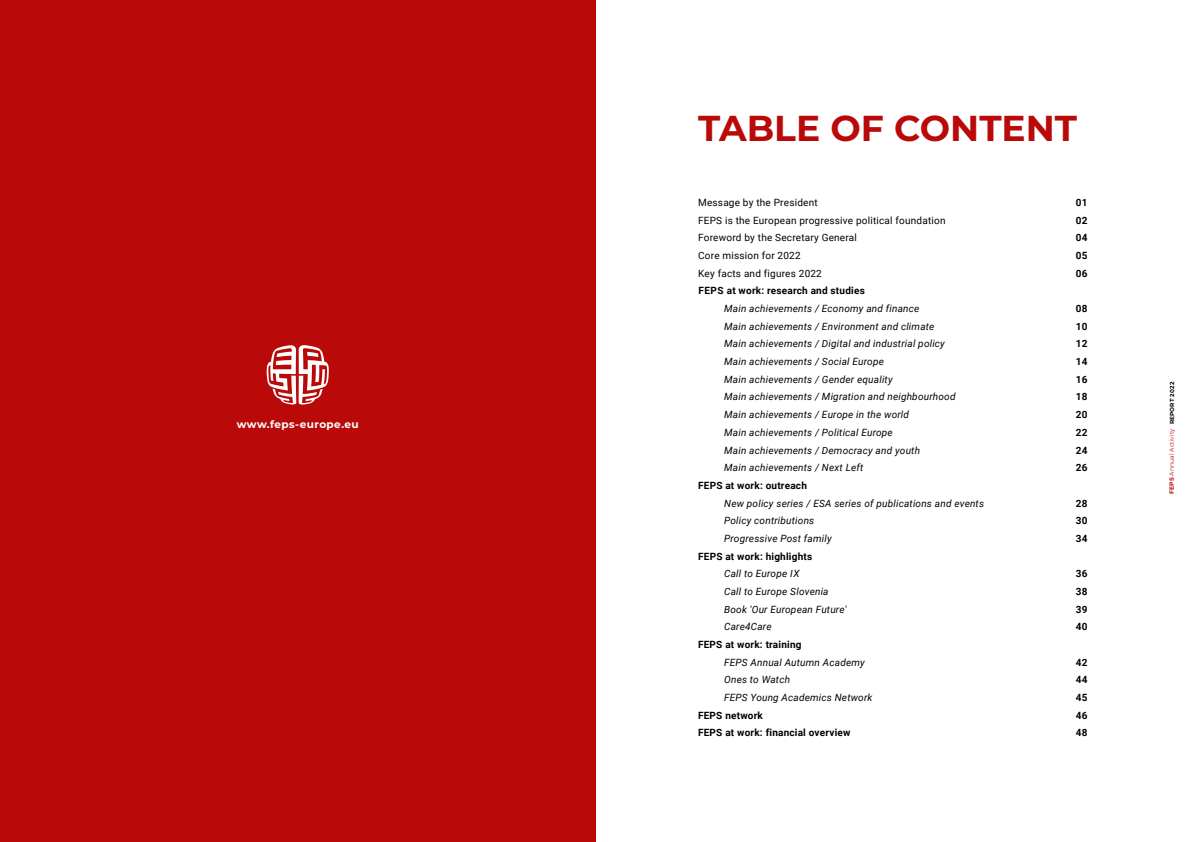
<style>
.page{position:relative;width:1191px;height:842px;background:#fff}
.page>*{position:absolute;margin:0;border:0;box-sizing:border-box;transform-origin:0 0}
.t1{font:700 36px "Montserrat";color:#ba0909}
.t2{font:700 10.5px "Montserrat";letter-spacing:.04em;color:#fff}
.t3{font:italic 10px "Roboto";letter-spacing:.02em;color:#000}
.t4{font:700 10px "Roboto";letter-spacing:.02em;color:#000}
.t5{font:10px "Roboto";letter-spacing:.02em;color:#000}
.t6{font:6px "Montserrat";letter-spacing:.02em;color:#ba0909}
.t7{font:700 5.8px "Montserrat";letter-spacing:.03em;color:#000}
.s1{font-weight:700}
</style>
<div class="page">
<div style="left:0;top:0;width:596px;height:842px;background:#ba0909"></div>
<svg style="left:267px;top:345px;width:62px;height:60px"></svg>
<p class="t2" style="left:237px;top:416px;width:123px">www.feps-europe.eu</p>
<h1 class="t1" style="left:698px;top:102px;width:380px">TABLE OF CONTENT</h1>
<p class="t5" style="left:698px;top:196px;width:121px">Message by the President</p>
<p class="t4" style="left:1076px;top:196px;width:13px">01</p>
<p class="t5" style="left:698px;top:213px;width:249px">FEPS is the European progressive political foundation</p>
<p class="t4" style="left:1076px;top:213px;width:13px">02</p>
<p class="t5" style="left:698px;top:231px;width:160px">Foreword by the Secretary General</p>
<p class="t4" style="left:1076px;top:231px;width:13px">04</p>
<p class="t5" style="left:698px;top:249px;width:104px">Core mission for 2022</p>
<p class="t4" style="left:1076px;top:249px;width:13px">05</p>
<p class="t5" style="left:698px;top:266px;width:125px">Key facts and figures 2022</p>
<p class="t4" style="left:1076px;top:266px;width:13px">06</p>
<p class="t4" style="left:698px;top:284px;width:168px">FEPS at work: research and studies</p>
<p class="t3" style="left:724px;top:302px;width:197px">Main achievements / Economy and finance</p>
<p class="t4" style="left:1076px;top:302px;width:13px">08</p>
<p class="t3" style="left:724px;top:319px;width:212px">Main achievements / Environment and climate</p>
<p class="t4" style="left:1076px;top:319px;width:13px">10</p>
<p class="t3" style="left:724px;top:337px;width:222px">Main achievements / Digital and industrial policy</p>
<p class="t4" style="left:1076px;top:337px;width:13px">12</p>
<p class="t3" style="left:724px;top:355px;width:161px">Main achievements / Social Europe</p>
<p class="t4" style="left:1076px;top:355px;width:13px">14</p>
<p class="t3" style="left:724px;top:372px;width:170px">Main achievements / Gender equality</p>
<p class="t4" style="left:1076px;top:372px;width:13px">16</p>
<p class="t3" style="left:724px;top:390px;width:233px">Main achievements / Migration and neighbourhood</p>
<p class="t4" style="left:1076px;top:390px;width:13px">18</p>
<p class="t3" style="left:724px;top:408px;width:186px">Main achievements / Europe in the world</p>
<p class="t4" style="left:1076px;top:408px;width:13px">20</p>
<p class="t3" style="left:724px;top:425px;width:170px">Main achievements / Political Europe</p>
<p class="t4" style="left:1076px;top:425px;width:13px">22</p>
<p class="t3" style="left:724px;top:443px;width:197px">Main achievements / Democracy and youth</p>
<p class="t4" style="left:1076px;top:443px;width:13px">24</p>
<p class="t3" style="left:724px;top:461px;width:141px">Main achievements / Next Left</p>
<p class="t4" style="left:1076px;top:461px;width:13px">26</p>
<p class="t4" style="left:698px;top:478px;width:110px">FEPS at work: outreach</p>
<p class="t3" style="left:724px;top:496px;width:261px">New policy series / ESA series of publications and events</p>
<p class="t4" style="left:1076px;top:496px;width:13px">28</p>
<p class="t3" style="left:724px;top:514px;width:92px">Policy contributions</p>
<p class="t4" style="left:1076px;top:514px;width:13px">30</p>
<p class="t3" style="left:724px;top:531px;width:109px">Progressive Post family</p>
<p class="t4" style="left:1076px;top:531px;width:13px">34</p>
<p class="t4" style="left:698px;top:549px;width:116px">FEPS at work: highlights</p>
<p class="t3" style="left:724px;top:567px;width:77px">Call to Europe IX</p>
<p class="t4" style="left:1076px;top:567px;width:13px">36</p>
<p class="t3" style="left:724px;top:584px;width:106px">Call to Europe Slovenia</p>
<p class="t4" style="left:1076px;top:584px;width:13px">38</p>
<p class="t3" style="left:724px;top:602px;width:124px">Book 'Our European Future'</p>
<p class="t4" style="left:1076px;top:602px;width:13px">39</p>
<p class="t3" style="left:724px;top:620px;width:49px">Care4Care</p>
<p class="t4" style="left:1076px;top:620px;width:13px">40</p>
<p class="t4" style="left:698px;top:637px;width:105px">FEPS at work: training</p>
<p class="t3" style="left:724px;top:655px;width:142px">FEPS Annual Autumn Academy</p>
<p class="t4" style="left:1076px;top:655px;width:13px">42</p>
<p class="t3" style="left:724px;top:673px;width:67px">Ones to Watch</p>
<p class="t4" style="left:1076px;top:673px;width:13px">44</p>
<p class="t3" style="left:724px;top:690px;width:150px">FEPS Young Academics Network</p>
<p class="t4" style="left:1076px;top:690px;width:13px">45</p>
<p class="t4" style="left:698px;top:708px;width:66px">FEPS network</p>
<p class="t4" style="left:1076px;top:708px;width:13px">46</p>
<p class="t4" style="left:698px;top:726px;width:154px">FEPS at work: financial overview</p>
<p class="t4" style="left:1076px;top:726px;width:13px">48</p>
<p class="t7" style="left:1167px;top:424px;width:44px;rotate:-90deg">REPORT 2022</p>
<p class="t6" style="left:1167px;top:494px;width:67px;rotate:-90deg"><span class="s1">FEPS</span> Annual Activity</p>
</div>
